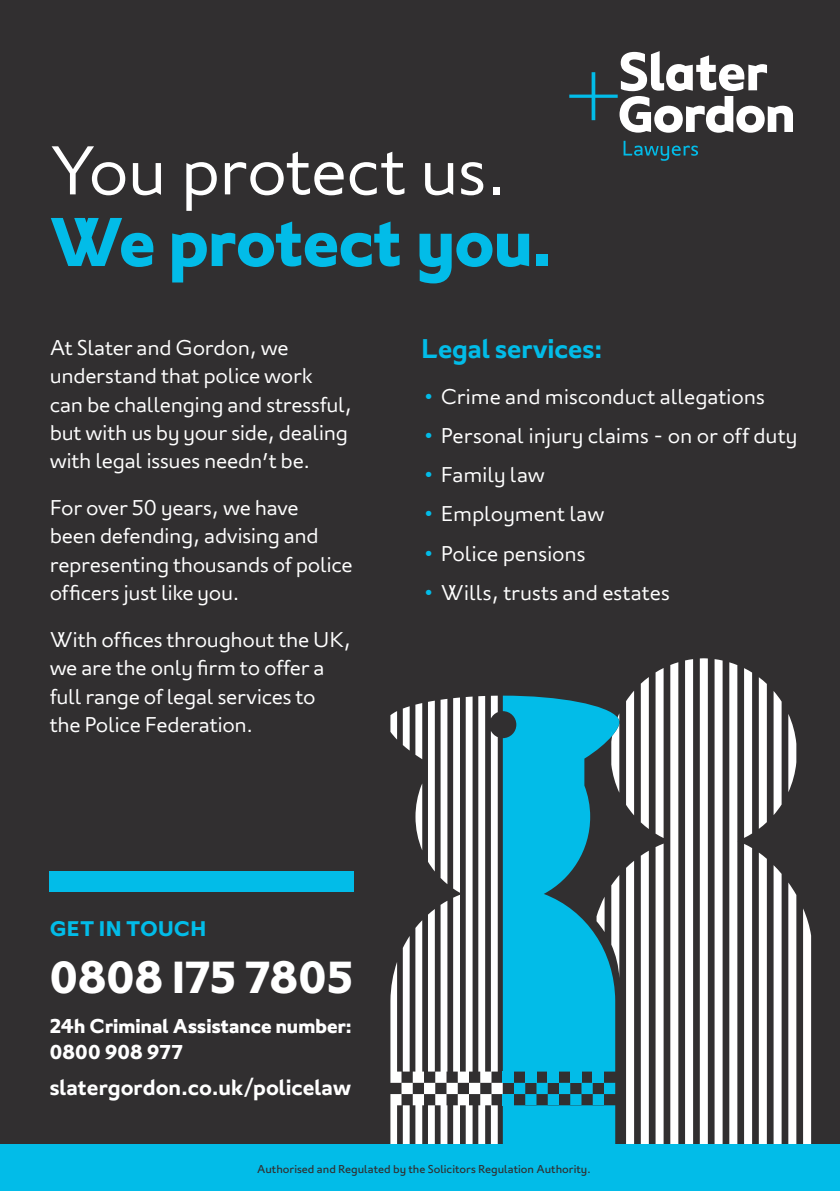
<style>
.page{position:relative;width:840px;height:1191px;background:#fff}
.page>*{position:absolute;margin:0;border:0;box-sizing:border-box;transform-origin:0 0}
.t1{font:300 68.6px/71.6px "London";letter-spacing:-.015em;color:#fff}
.t2{font:700 44.8px "London";letter-spacing:.005em;color:#fff}
.t3{font:600 27px "London";letter-spacing:-.005em;color:#02bce8}
.t4{font:600 22.2px "London";color:#fff}
.t5{font:300 21.2px/28.4px "London";letter-spacing:-.015em;color:#fff}
.t6{font:700 21.2px "London";letter-spacing:.01em;color:#02bce8}
.t7{font:700 20px/26px "London";letter-spacing:.005em;color:#fff}
.t8{font:11.4px "London";color:#312f30}
.s1{font-weight:700;color:#02bce8}
.s2{color:#02bce8}
</style>
<div class="page">
<div style="left:0;top:0;width:839px;height:1191px;background:#312f30"></div>
<div style="left:49px;top:871px;width:304px;height:20px;background:#02bce8"></div>
<svg style="left:773px;top:865px;width:8px;height:279px;background:#ededed"></svg>
<svg style="left:773px;top:691px;width:8px;height:124px"></svg>
<svg style="left:758px;top:677px;width:8px;height:152px"></svg>
<svg style="left:788px;top:714px;width:7px;height:78px"></svg>
<svg style="left:758px;top:852px;width:8px;height:292px;background:#e7e7e7"></svg>
<svg style="left:744px;top:844px;width:7px;height:300px;background:#fbfbfb"></svg>
<svg style="left:803px;top:908px;width:7px;height:236px;background:#f4f3f3"></svg>
<svg style="left:788px;top:882px;width:7px;height:262px;background:#f1f0f1"></svg>
<svg style="left:626px;top:861px;width:7px;height:283px;background:#fafafa"></svg>
<svg style="left:744px;top:668px;width:7px;height:170px"></svg>
<svg style="left:626px;top:692px;width:7px;height:122px"></svg>
<svg style="left:655px;top:668px;width:8px;height:476px;background:#ebebeb"></svg>
<svg style="left:640px;top:677px;width:8px;height:152px"></svg>
<svg style="left:640px;top:851px;width:8px;height:293px;background:#e8e8e8"></svg>
<svg style="left:714px;top:659px;width:8px;height:485px;background:#efefef"></svg>
<svg style="left:729px;top:662px;width:8px;height:482px;background:#f5f5f5"></svg>
<svg style="left:670px;top:662px;width:8px;height:482px;background:#f6f5f6"></svg>
<svg style="left:685px;top:659px;width:7px;height:485px;background:#fcfcfc"></svg>
<svg style="left:699px;top:658px;width:8px;height:486px;background:#e9e9e9"></svg>
<svg style="left:390px;top:695px;width:229px;height:449px"></svg>
<div style="left:0;top:1144px;width:839px;height:47px;background:#02bce8"></div>
<svg style="left:623px;top:141px;width:74px;height:20px"></svg>
<svg style="left:569px;top:51px;width:223px;height:82px"></svg>
<p class="t1" style="left:50px;top:133px;width:504px">You protect us.<br><span class="s1">We protect you.</span></p>
<p class="t5" style="left:50px;top:333px;width:304px">At Slater and Gordon, we understand that police work<br>can be challenging and stressful, but with us by your side, dealing with legal issues needn’t be.</p>
<p class="t5" style="left:50px;top:493px;width:304px">For over 50 years, we have<br>been defending, advising and representing thousands of police officers just like you.</p>
<p class="t5" style="left:50px;top:625px;width:303px">With offices throughout the UK, we are the only firm to offer a full range of legal services to the Police Federation.</p>
<p class="t3" style="left:421px;top:333px;width:183px">Legal services:</p>
<p class="t5" style="left:423px;top:381px;width:342px"><span class="s2">•</span> Crime and misconduct allegations</p>
<p class="t5" style="left:423px;top:421px;width:375px"><span class="s2">•</span> Personal injury claims - on or off duty</p>
<p class="t5" style="left:423px;top:460px;width:123px"><span class="s2">•</span> Family law</p>
<p class="t5" style="left:423px;top:499px;width:182px"><span class="s2">•</span> Employment law</p>
<p class="t5" style="left:423px;top:539px;width:163px"><span class="s2">•</span> Police pensions</p>
<p class="t5" style="left:423px;top:578px;width:247px"><span class="s2">•</span> Wills, trusts and estates</p>
<p class="t6" style="left:50px;top:916px;width:158px">GET IN TOUCH</p>
<p class="t2" style="left:50px;top:950px;width:304px">0808 175 7805</p>
<p class="t7" style="left:50px;top:1013px;width:303px">24h Criminal Assistance number:<br>0800 908 977</p>
<p class="t4" style="left:50px;top:1073px;width:303px">slatergordon.co.uk/policelaw</p>
<p class="t8" style="left:257px;top:1161px;width:335px">Authorised and Regulated by the Solicitors Regulation Authority.</p>
</div>
